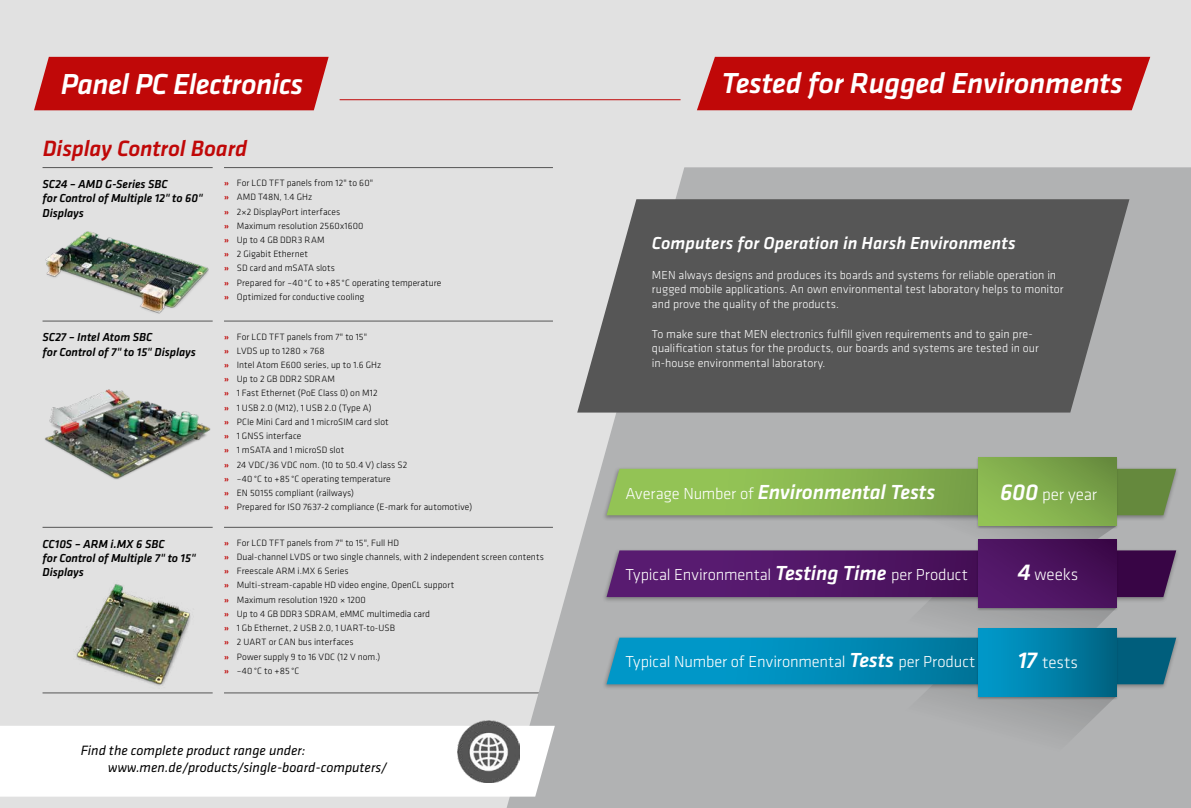
<style>
.page{position:relative;width:1191px;height:808px;background:#e1e1e1}
.page>*{position:absolute;margin:0;border:0;box-sizing:border-box;transform-origin:0 0}
.t1{font:italic 500 30px "Klavika Basic";letter-spacing:-.01em;color:#fff}
.t2{font:italic 500 23px "Klavika Basic";letter-spacing:-.005em;color:#c00808}
.t3{font:italic 500 21.1px "Klavika Basic";letter-spacing:-.005em;color:#fff}
.t4{font:italic 500 18px "Klavika Basic";letter-spacing:.005em;color:#fff}
.t5{font:300 17.2px "Klavika Basic";letter-spacing:-.005em;color:#fff}
.t6{font:300 16.5px "Klavika Basic";letter-spacing:-.005em;color:#fff}
.t7{font:italic 14px/16.8px "Klavika Basic";color:#000}
.t8{font:300 12px/14.4px "Klavika Basic";letter-spacing:.005em;color:#fff}
.t9{font:italic 500 12px/14.4px "Klavika Basic";letter-spacing:-.005em;color:#000}
.t10{font:300 9.5px/14.2px "Klavika Basic";letter-spacing:.005em;color:#000}
.s1{font-weight:500;color:#c00808}
.s2{font-weight:300;font-style:normal;font-size:16.5px}
.s3{font-weight:500;font-style:italic;font-size:23.8px}
.s4{font-weight:500;font-style:italic;font-size:21.1px}
</style>
<div class="page">
<div style="left:34px;top:57px;width:295px;height:53px;background:#c00808"></div>
<hr style="left:340px;top:99px;width:340px;height:1px;background:#c00808">
<hr style="left:43px;top:167px;width:170px;height:1px;background:#565656">
<hr style="left:224px;top:167px;width:329px;height:1px;background:#565656">
<hr style="left:43px;top:321px;width:170px;height:1px;background:#565656">
<hr style="left:224px;top:321px;width:329px;height:1px;background:#565656">
<hr style="left:43px;top:527px;width:170px;height:1px;background:#565656">
<hr style="left:224px;top:527px;width:329px;height:1px;background:#565656">
<hr style="left:43px;top:693px;width:170px;height:1px;background:#565656">
<hr style="left:224px;top:693px;width:329px;height:1px;background:#565656">
<img style="left:45px;top:231px;width:164px;height:83px">
<img style="left:45px;top:389px;width:166px;height:90px">
<img style="left:45px;top:584px;width:168px;height:110px">
<svg style="left:506px;top:167px;width:685px;height:641px;fill:#b1b2b3"></svg>
<div style="left:602px;top:467px;width:577px;height:54px;background:#000;opacity:.3"></div>
<div style="left:976px;top:456px;width:142px;height:73px;background:#000;opacity:.3"></div>
<div style="left:979px;top:458px;width:137px;height:68px;background:linear-gradient(to right,#89b651,#668b3e)"></div>
<svg style="left:606px;top:469px;width:570px;height:300px;background:#7f8d90"></svg>
<div style="left:976px;top:627px;width:142px;height:73px;background:#000;opacity:.3"></div>
<div style="left:979px;top:629px;width:137px;height:68px;background:linear-gradient(to right,#009dcf,#006483)"></div>
<svg style="left:577px;top:199px;width:552px;height:214px;background:#626262"></svg>
<div style="left:697px;top:57px;width:453px;height:53px;background:#c00808"></div>
<div style="left:0;top:726px;width:555px;height:71px;background:#fff"></div>
<img style="left:457px;top:720px;width:62px;height:62px">
<h1 class="t1" style="left:61px;top:64px;width:244px">Panel PC Electronics</h1>
<h2 class="t2" style="left:43px;top:133px;width:206px">Display Control Board</h2>
<p class="t9" style="left:43px;top:176px;width:162px">SC24 – AMD G-Series SBC<br>for Control of Multiple 12" to 60"<br>Displays</p>
<p class="t10" style="left:224px;top:176px;width:219px"><span class="s1">»</span> For LCD TFT panels from 12" to 60"<br><span class="s1">»</span> AMD T48N, 1.4 GHz<br><span class="s1">»</span> 2×2 DisplayPort interfaces<br><span class="s1">»</span> Maximum resolution 2560x1600<br><span class="s1">»</span> Up to 4 GB DDR3 RAM<br><span class="s1">»</span> 2 Gigabit Ethernet<br><span class="s1">»</span> SD card and mSATA slots<br><span class="s1">»</span> Prepared for –40°C to +85 °C operating temperature <span class="s1">»</span> Optimized for conductive cooling</p>
<p class="t9" style="left:43px;top:330px;width:155px">SC27 – Intel Atom SBC<br>for Control of 7" to 15" Displays</p>
<p class="t10" style="left:224px;top:329px;width:250px"><span class="s1">»</span> For LCD TFT panels from 7" to 15"<br><span class="s1">»</span> LVDS up to 1280 × 768<br><span class="s1">»</span> Intel Atom E600 series, up to 1.6 GHz<br><span class="s1">»</span> Up to 2 GB DDR2 SDRAM<br><span class="s1">»</span> 1 Fast Ethernet (PoE Class 0) on M12<br><span class="s1">»</span> 1 USB 2.0 (M12), 1 USB 2.0 (Type A)<br><span class="s1">»</span> PCIe Mini Card and 1 microSIM card slot<br><span class="s1">»</span> 1 GNSS interface<br><span class="s1">»</span> 1 mSATA and 1 microSD slot<br><span class="s1">»</span> 24 VDC/36 VDC nom. (10 to 50.4 V) class S2<br><span class="s1">»</span> –40°C to +85 °C operating temperature<br><span class="s1">»</span> EN 50155 compliant (railways)<br><span class="s1">»</span> Prepared for ISO 7637-2 compliance (E-mark for automotive)</p>
<p class="t9" style="left:43px;top:536px;width:155px">CC10S – ARM i.MX 6 SBC<br>for Control of Multiple 7" to 15"<br>Displays</p>
<p class="t10" style="left:224px;top:535px;width:321px"><span class="s1">»</span> For LCD TFT panels from 7" to 15", Full HD<br><span class="s1">»</span> Dual-channel LVDS or two single channels, with 2 independent screen contents <span class="s1">»</span> Freescale ARM i.MX 6 Series<br><span class="s1">»</span> Multi-stream-capable HD video engine, OpenCL support<br><span class="s1">»</span> Maximum resolution 1920 × 1200<br><span class="s1">»</span> Up to 4 GB DDR3 SDRAM, eMMC multimedia card<br><span class="s1">»</span> 1 Gb Ethernet, 2 USB 2.0, 1 UART-to-USB<br><span class="s1">»</span> 2 UART or CAN bus interfaces<br><span class="s1">»</span> Power supply 9 to 16 VDC (12 V nom.)<br><span class="s1">»</span> –40°C to +85°C</p>
<h3 class="t7" style="left:108px;top:742px;width:281px;text-indent:-27px">Find the complete product range under: www.men.de/products/single-board-computers/</h3>
<h1 class="t1" style="left:721px;top:63px;width:402px">Tested for Rugged Environments</h1>
<h3 class="t4" style="left:652px;top:231px;width:365px">Computers for Operation in Harsh Environments</h3>
<p class="t8" style="left:652px;top:267px;width:413px">MEN always designs and produces its boards and systems for reliable operation in rugged mobile applications. An own environmental test laboratory helps to monitor and prove the quality of the products.</p>
<p class="t8" style="left:652px;top:326px;width:388px">To make sure that MEN electronics fulfill given requirements and to gain pre&shy;qualification status for the products, our boards and systems are tested in our in-house environmental laboratory.</p>
<h3 class="t3" style="left:625px;top:478px;width:311px"><span class="s2">Average Number of</span> Environmental Tests</h3>
<h3 class="t5" style="left:1000px;top:484px;width:99px"><span class="s3">600</span> per year</h3>
<h3 class="t6" style="left:625px;top:564px;width:344px">Typical Environmental <span class="s4">Testing Time</span> per Product</h3>
<h3 class="t5" style="left:1017px;top:564px;width:63px"><span class="s3">4</span> weeks</h3>
<h3 class="t6" style="left:625px;top:652px;width:351px">Typical Number of Environmental <span class="s4">Tests</span> per Product</h3>
<h3 class="t5" style="left:1017px;top:651px;width:62px"><span class="s3">17</span> tests</h3>
</div>
